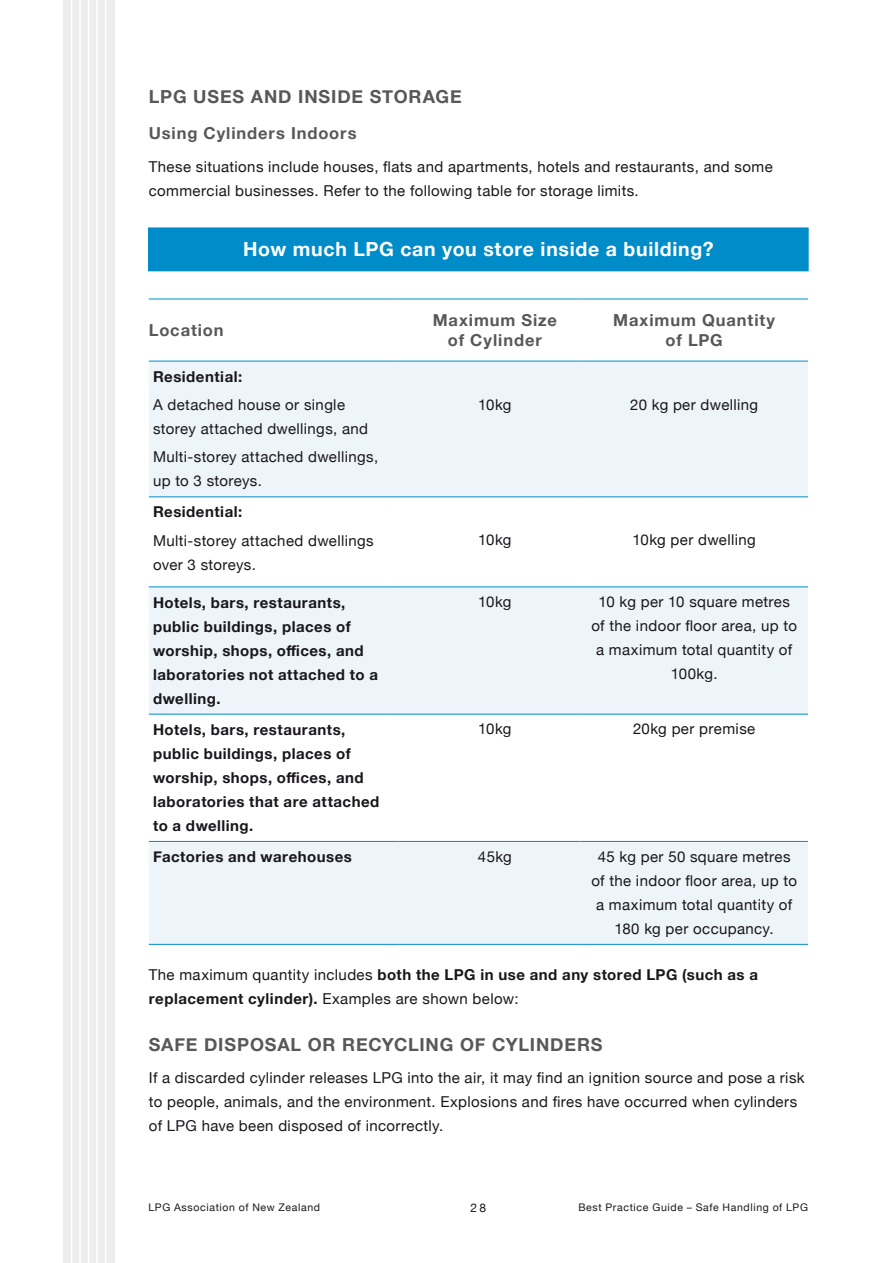
<style>
.page{position:relative;width:893px;height:1263px;background:#fff}
.page>*{position:absolute;margin:0;border:0;box-sizing:border-box;transform-origin:0 0}
.t1{font:700 19.5px "Helvetica Neue";letter-spacing:.035em;color:#fff}
.t2{font:700 18px "Helvetica Neue";letter-spacing:.045em;color:#58585a}
.t3{font:700 16.5px/19.8px "Helvetica Neue";letter-spacing:.055em;color:#58585a;text-align:center}
.t4{font:15px/24px "Helvetica Neue";letter-spacing:.025em;color:#1a171c}
.t5{font:700 15px/24px "Helvetica Neue";letter-spacing:.035em;color:#1a171c}
.t6{font:12px "Helvetica Neue";color:#1a171c}
.t7{font:10.5px "Helvetica Neue";letter-spacing:.06em;color:#1a171c}
.s1{font-weight:400}
</style>
<div class="page">
<div style="left:64px;top:0;width:51px;height:1263px;background:#ededee"></div>
<hr style="left:71px;top:0;width:1px;height:1263px;background:#fff">
<hr style="left:79px;top:0;width:2px;height:1263px;background:#fff">
<hr style="left:88px;top:0;width:1px;height:1263px;background:#fff">
<hr style="left:96px;top:0;width:2px;height:1263px;background:#fff">
<hr style="left:105px;top:0;width:1px;height:1263px;background:#fff">
<div style="left:149px;top:228px;width:659px;height:43px;background:#008cc9"></div>
<hr style="left:148px;top:227px;width:661px;height:2px;background:#008cc9">
<hr style="left:148px;top:229px;width:2px;height:41px;background:#008cc9">
<hr style="left:807px;top:229px;width:2px;height:41px;background:#008cc9">
<hr style="left:148px;top:270px;width:661px;height:1px;background:#008cc9">
<svg style="left:149px;top:362px;width:659px;height:582px;fill:#edf4fa"></svg>
<hr style="left:149px;top:299px;width:250px;height:1px;background:#008cc9">
<hr style="left:399px;top:299px;width:181px;height:1px;background:#008cc9">
<hr style="left:580px;top:299px;width:228px;height:1px;background:#008cc9">
<hr style="left:149px;top:361px;width:250px;height:1px;background:#008cc9">
<hr style="left:399px;top:361px;width:181px;height:1px;background:#008cc9">
<hr style="left:580px;top:361px;width:228px;height:1px;background:#008cc9">
<hr style="left:149px;top:496px;width:250px;height:1px;background:#008cc9">
<hr style="left:399px;top:496px;width:181px;height:1px;background:#008cc9">
<hr style="left:580px;top:496px;width:228px;height:1px;background:#008cc9">
<hr style="left:149px;top:586px;width:250px;height:1px;background:#008cc9">
<hr style="left:399px;top:586px;width:181px;height:1px;background:#008cc9">
<hr style="left:580px;top:586px;width:228px;height:1px;background:#008cc9">
<hr style="left:149px;top:714px;width:250px;height:1px;background:#008cc9">
<hr style="left:399px;top:714px;width:181px;height:1px;background:#008cc9">
<hr style="left:580px;top:714px;width:228px;height:1px;background:#008cc9">
<hr style="left:149px;top:841px;width:250px;height:1px;background:#008cc9">
<hr style="left:399px;top:841px;width:181px;height:1px;background:#008cc9">
<hr style="left:580px;top:841px;width:228px;height:1px;background:#008cc9">
<hr style="left:149px;top:944px;width:250px;height:1px;background:#008cc9">
<hr style="left:399px;top:944px;width:181px;height:1px;background:#008cc9">
<hr style="left:580px;top:944px;width:228px;height:1px;background:#008cc9">
<p class="t2" style="left:149px;top:82px;width:314px">LPG USES AND INSIDE STORAGE</p>
<p class="t3" style="left:149px;top:124px;width:209px">Using Cylinders Indoors</p>
<p class="t4" style="left:149px;top:155px;width:625px">These situations include houses, flats and apartments, hotels and restaurants, and some commercial businesses. Refer to the following table for storage limits.</p>
<h1 class="t1" style="left:243px;top:233px;width:472px">How much LPG can you store inside a building?</h1>
<p class="t3" style="left:149px;top:320px;width:76px">Location</p>
<p class="t3" style="left:433px;top:310px;width:126px">Maximum Size of Cylinder</p>
<p class="t3" style="left:613px;top:310px;width:163px">Maximum Quantity of LPG</p>
<p class="t5" style="left:153px;top:365px;width:91px">Residential:</p>
<p class="t4" style="left:153px;top:393px;width:217px">A detached house or single storey attached dwellings, and</p>
<p class="t4" style="left:153px;top:446px;width:227px">Multi-storey attached dwellings, up to 3 storeys.</p>
<p class="t4" style="left:478px;top:393px;width:35px">10kg</p>
<p class="t4" style="left:630px;top:393px;width:129px">20 kg per dwelling</p>
<p class="t5" style="left:153px;top:500px;width:91px">Residential:</p>
<p class="t4" style="left:153px;top:529px;width:222px">Multi-storey attached dwellings over 3 storeys.</p>
<p class="t4" style="left:478px;top:529px;width:35px">10kg</p>
<p class="t4" style="left:633px;top:529px;width:125px">10kg per dwelling</p>
<p class="t5" style="left:153px;top:590px;width:226px">Hotels, bars, restaurants, public buildings, places of worship, shops, offices, and laboratories not attached to a dwelling.</p>
<p class="t4" style="left:478px;top:591px;width:35px">10kg</p>
<p class="t4" style="left:591px;top:591px;width:207px;text-align:center">10 kg per 10 square metres of the indoor floor area, up to a maximum total quantity of<br>100kg.</p>
<p class="t5" style="left:153px;top:718px;width:228px">Hotels, bars, restaurants, public buildings, places of worship, shops, offices, and laboratories that are attached to a dwelling.</p>
<p class="t4" style="left:478px;top:718px;width:35px">10kg</p>
<p class="t4" style="left:633px;top:718px;width:124px">20kg per premise</p>
<p class="t5" style="left:153px;top:845px;width:200px">Factories and warehouses</p>
<p class="t4" style="left:478px;top:845px;width:35px">45kg</p>
<p class="t4" style="left:591px;top:845px;width:207px;text-align:center">45 kg per 50 square metres of the indoor floor area, up to a maximum total quantity of<br>180 kg per occupancy.</p>
<p class="t5" style="left:149px;top:963px;width:611px"><span class="s1">The maximum quantity includes</span> both the LPG in use and any stored LPG (such as a replacement cylinder). <span class="s1">Examples are shown below:</span></p>
<p class="t2" style="left:149px;top:1030px;width:455px">SAFE DISPOSAL OR RECYCLING OF CYLINDERS</p>
<p class="t4" style="left:149px;top:1067px;width:657px">If a discarded cylinder releases LPG into the air, it may find an ignition source and pose a risk to people, animals, and the environment. Explosions and fires have occurred when cylinders of LPG have been disposed of incorrectly.</p>
<p class="t7" style="left:148px;top:1200px;width:173px">LPG Association of New Zealand</p>
<p class="t6" style="left:470px;top:1199px;width:17px">28</p>
<p class="t7" style="left:578px;top:1200px;width:231px">Best Practice Guide – Safe Handling of LPG</p>
</div>
